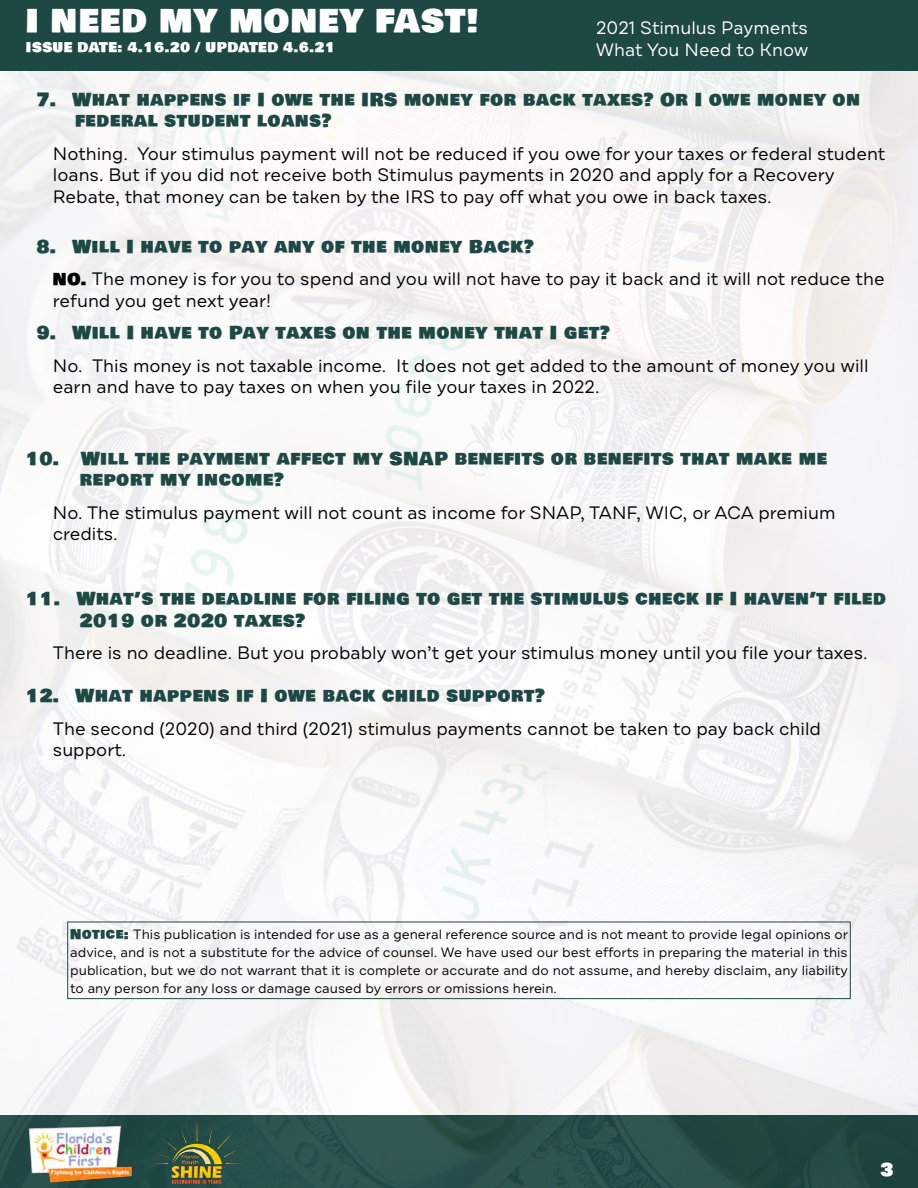
<style>
.page{position:relative;width:918px;height:1188px;background:#fff}
.page>*{position:absolute;margin:0;border:0;box-sizing:border-box;transform-origin:0 0}
.t1{font:31.5px "Bowlby One SC";letter-spacing:.04em;color:#fff}
.t2{font:18px/21.6px "Draft B";color:#000}
.t3{font:18px/21.6px "Bowlby One SC";letter-spacing:.04em;color:#1e4844}
.t4{font:18px/21.6px "Draft B";color:#fff}
.t5{font:18px "Bowlby One SC";color:#fff}
.t6{font:13.5px/18px "Draft B";color:#000;text-align:justify}
.t7{font:13.5px "Bowlby One SC";letter-spacing:.04em;color:#fff}
.s1{font-family:"Bowlby One SC";font-size:16.5px}
.s2{font-family:"Bowlby One SC";color:#1e4844}
</style>
<div class="page">
<img style="left:0;top:71px;width:918px;height:1117px">
<div style="left:0;top:0;width:918px;height:71px;background:#1e4844"></div>
<img style="left:21px;top:1120px;width:117px;height:67px">
<img style="left:146px;top:1119px;width:103px;height:69px">
<div style="left:67px;top:922px;width:784px;height:77px;border:1px solid #1e4844"></div>
<h1 class="t1" style="left:26px;top:-3px;width:454px">I NEED MY MONEY FAST!</h1>
<p class="t7" style="left:26px;top:37px;width:311px">ISSUE DATE: 4.16.20 / UPDATED 4.6.21</p>
<p class="t4" style="left:596px;top:17px;width:214px">2021 Stimulus Payments<br>What You Need to Know</p>
<p class="t3" style="left:75px;top:89px;width:786px;text-indent:-38px">7. What happens if I owe the IRS money for back taxes? Or I owe money on federal student loans?</p>
<p class="t2" style="left:53px;top:143px;width:834px">Nothing. Your stimulus payment will not be reduced if you owe for your taxes or federal student loans. But if you did not receive both Stimulus payments in 2020 and apply for a Recovery<br>Rebate, that money can be taken by the IRS to pay off what you owe in back taxes.</p>
<p class="t3" style="left:37px;top:236px;width:499px">8. Will I have to pay any of the money Back?</p>
<p class="t2" style="left:53px;top:268px;width:833px"><span class="s1">NO.</span> The money is for you to spend and you will not have to pay it back and it will not reduce the refund you get next year!</p>
<p class="t3" style="left:37px;top:322px;width:575px">9. Will I have to Pay taxes on the money that I get?</p>
<p class="t2" style="left:53px;top:355px;width:817px">No. This money is not taxable income. It does not get added to the amount of money you will earn and have to pay taxes on when you file your taxes in 2022.</p>
<p class="t3" style="left:80px;top:448px;width:749px;text-indent:-54px">10. Will the payment affect my SNAP benefits or benefits that make me report my income?</p>
<p class="t2" style="left:53px;top:502px;width:784px">No. The stimulus payment will not count as income for SNAP, TANF, WIC, or ACA premium credits.</p>
<p class="t3" style="left:80px;top:588px;width:808px;text-indent:-54px">11. What’s the deadline for filing to get the stimulus check if I haven’t filed<br>2019 or 2020 taxes?</p>
<p class="t2" style="left:53px;top:642px;width:816px">There is no deadline. But you probably won’t get your stimulus money until you file your taxes.</p>
<p class="t3" style="left:26px;top:686px;width:521px">12. What happens if I owe back child support?</p>
<p class="t2" style="left:53px;top:718px;width:770px">The second (2020) and third (2021) stimulus payments cannot be taken to pay back child support.</p>
<p class="t6" style="left:70px;top:926px;width:779px"><span class="s2">Notice:</span> This publication is intended for use as a general reference source and is not meant to provide legal opinions or advice, and is not a substitute for the advice of counsel. We have used our best efforts in preparing the material in this publication, but we do not warrant that it is complete or accurate and do not assume, and hereby disclaim, any liability to any person for any loss or damage caused by errors or omissions herein.</p>
<p class="t5" style="left:881px;top:1156px;width:14px">3</p>
</div>
